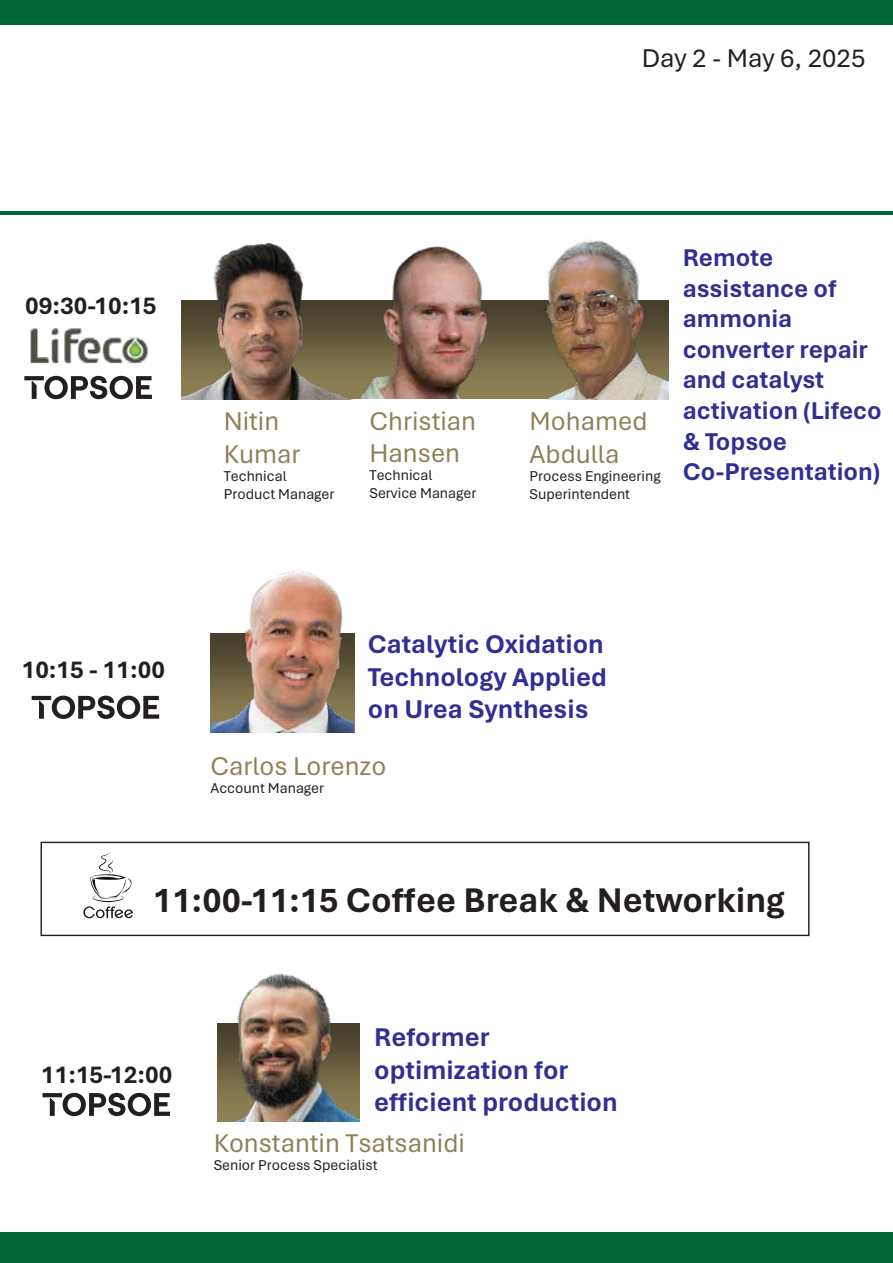
<style>
.page{position:relative;width:893px;height:1263px;background:#fff}
.page>*{position:absolute;margin:0;border:0;box-sizing:border-box;transform-origin:0 0}
.t1{font:700 36px "Aptos";color:#231f20}
.t2{font:700 27px/32.4px "Aptos";color:#2e3092;text-align:justify}
.t3{font:27px/32.4px "Aptos";color:#8e8156}
.t4{font:27px "Aptos";color:#231f20}
.t5{font:700 25.5px/30.6px "Aptos";color:#2e3092}
.t6{font:700 25.5px "Aptos";color:#231f20}
.t7{font:15px/18px "Aptos";color:#231f20}
</style>
<div class="page">
<div style="left:0;top:0;width:893px;height:24px;background:#006838"></div>
<div style="left:0;top:1232px;width:893px;height:31px;background:#006838"></div>
<img style="left:217px;top:973px;width:143px;height:148px">
<svg style="left:83px;top:852px;width:50px;height:66px"></svg>
<img style="left:211px;top:570px;width:143px;height:162px">
<svg style="left:32px;top:696px;width:127px;height:23px"></svg>
<svg style="left:42px;top:1093px;width:128px;height:23px"></svg>
<hr style="left:0;top:211px;width:893px;height:3px;background:#006838">
<img style="left:25px;top:328px;width:127px;height:72px">
<div style="left:182px;top:301px;width:486px;height:98px;background:linear-gradient(to bottom,#433c28,#95885a)"></div>
<img style="left:360px;top:246px;width:154px;height:153px">
<img style="left:182px;top:243px;width:175px;height:156px">
<img style="left:536px;top:240px;width:133px;height:159px">
<div style="left:41px;top:842px;width:768px;height:94px;border:1px solid #231f20"></div>
<h2 class="t4" style="left:642px;top:40px;width:225px">Day 2 - May 6, 2025</h2>
<h3 class="t6" style="left:25px;top:288px;width:133px">09:30-10:15</h3>
<h2 class="t3" style="left:224px;top:404px;width:78px">Nitin<br>Kumar</h2>
<p class="t7" style="left:224px;top:466px;width:112px">Technical<br>Product Manager</p>
<h2 class="t3" style="left:370px;top:404px;width:108px">Christian<br>Hansen</h2>
<p class="t7" style="left:370px;top:466px;width:108px">Technical<br>Service Manager</p>
<h2 class="t3" style="left:530px;top:404px;width:119px">Mohamed<br>Abdulla</h2>
<p class="t7" style="left:530px;top:466px;width:132px">Process Engineering<br>Superintendent</p>
<h3 class="t5" style="left:683px;top:241px;width:201px">Remote assistance of ammonia converter repair and catalyst activation (Lifeco &amp; Topsoe<br>Co-Presentation)</h3>
<h3 class="t6" style="left:22px;top:653px;width:145px">10:15 - 11:00</h3>
<h2 class="t2" style="left:368px;top:627px;width:241px">Catalytic Oxidation Technology Applied on Urea Synthesis</h2>
<h2 class="t3" style="left:211px;top:749px;width:177px">Carlos Lorenzo</h2>
<p class="t7" style="left:211px;top:778px;width:115px">Account Manager</p>
<h1 class="t1" style="left:153px;top:875px;width:633px">11:00-11:15 Coffee Break &amp; Networking</h1>
<h3 class="t6" style="left:41px;top:1057px;width:133px">11:15-12:00</h3>
<h2 class="t2" style="left:374px;top:1020px;width:245px;text-align:left">Reformer optimization for efficient production</h2>
<h2 class="t3" style="left:214px;top:1126px;width:253px">Konstantin Tsatsanidi</h2>
<p class="t7" style="left:214px;top:1155px;width:165px">Senior Process Specialist</p>
</div>
